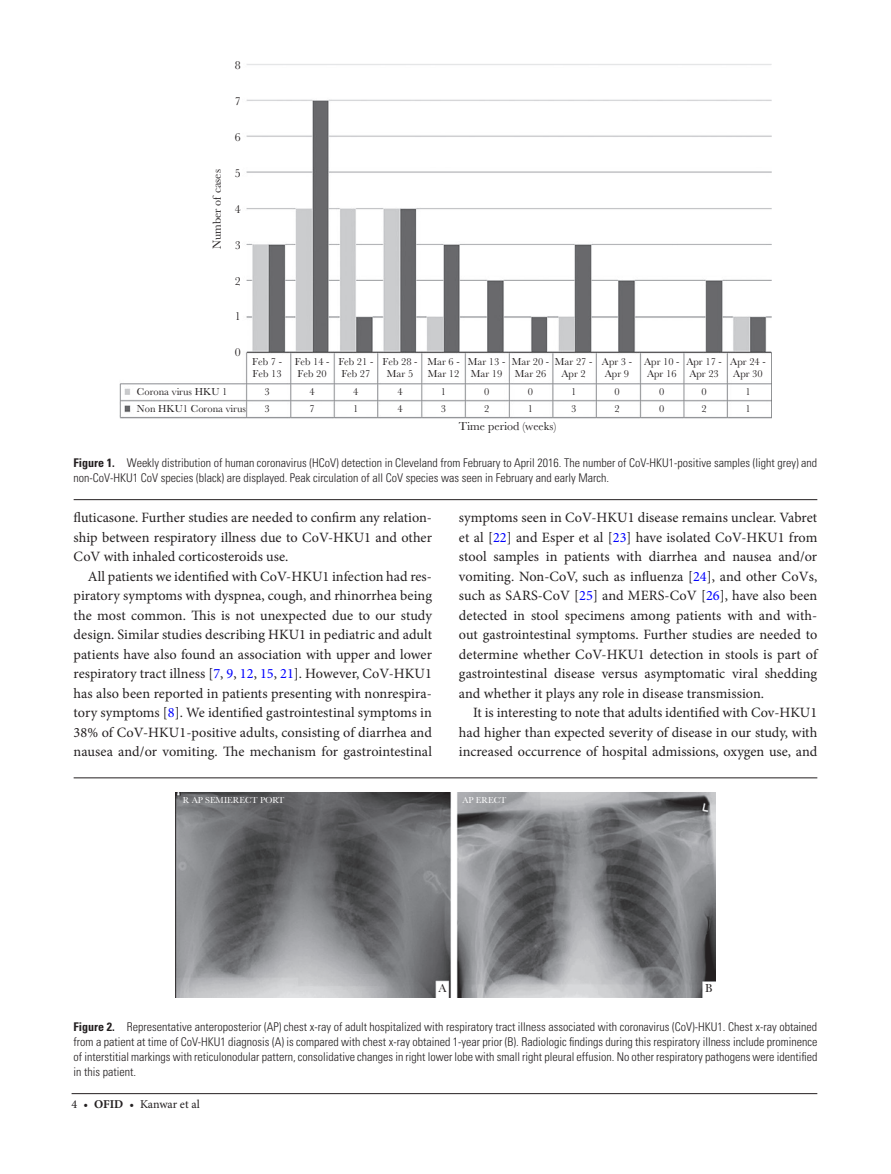
<style>
.page{position:relative;width:891px;height:1174px;background:#fff}
.page>*{position:absolute;margin:0;border:0;box-sizing:border-box;transform-origin:0 0}
.t1{font:14.25px/19.5px "Minion Pro";color:#231f20;text-align:justify}
.t2{font:300 condensed 12px/15px "Univers LT Std";color:#231f20;text-align:justify}
.t3{font:12px "Baskerville MT Std";color:#231f20}
.t4{font:12px "Minion Pro";letter-spacing:-.01em;color:#231f20}
.t5{font:10.5px/12.6px "Baskerville MT Std";color:#231f20}
.t6{font:9px "Baskerville MT Std";color:#fff}
.s1{font-weight:700}
.s2{color:#00f}
</style>
<div class="page">
<hr style="left:72px;top:1093px;width:745px;height:1px;background:#231f20">
<hr style="left:74px;top:777px;width:743px;height:1px;background:#231f20">
<img style="left:176px;top:793px;width:540px;height:204px">
<hr style="left:74px;top:499px;width:743px;height:1px;background:#231f20">
<img style="left:119px;top:64px;width:653px;height:354px">
<p class="t3" style="left:210px;top:249px;width:82px;rotate:-90deg">Number of cases</p>
<p class="t3" style="left:235px;top:58px;width:7px">8</p>
<p class="t3" style="left:235px;top:94px;width:7px">7</p>
<p class="t3" style="left:235px;top:130px;width:7px">6</p>
<p class="t3" style="left:235px;top:166px;width:7px">5</p>
<p class="t3" style="left:235px;top:202px;width:7px">4</p>
<p class="t3" style="left:235px;top:238px;width:7px">3</p>
<p class="t3" style="left:235px;top:274px;width:7px">2</p>
<p class="t3" style="left:235px;top:310px;width:7px">1</p>
<p class="t3" style="left:235px;top:346px;width:7px">0</p>
<p class="t5" style="left:137px;top:385px;width:92px">Corona virus HKU 1</p>
<p class="t5" style="left:252px;top:355px;width:31px">Feb 7 -<br>Feb 13</p>
<p class="t5" style="left:295px;top:355px;width:36px">Feb 14 -<br>Feb 20</p>
<p class="t5" style="left:338px;top:355px;width:36px">Feb 21 -<br>Feb 27</p>
<p class="t5" style="left:383px;top:355px;width:36px;text-align:center">Feb 28 -<br>Mar 5</p>
<p class="t5" style="left:427px;top:355px;width:34px">Mar 6 -<br>Mar 12</p>
<p class="t5" style="left:468px;top:355px;width:39px">Mar 13 -<br>Mar 19</p>
<p class="t5" style="left:512px;top:355px;width:39px">Mar 20 -<br>Mar 26</p>
<p class="t5" style="left:555px;top:355px;width:39px;text-align:center">Mar 27 -<br>Apr 2</p>
<p class="t5" style="left:602px;top:355px;width:32px">Apr 3 -<br>Apr 9</p>
<p class="t5" style="left:644px;top:355px;width:37px">Apr 10 -<br>Apr 16</p>
<p class="t5" style="left:686px;top:355px;width:37px">Apr 17 -<br>Apr 23</p>
<p class="t5" style="left:730px;top:355px;width:37px">Apr 24 -<br>Apr 30</p>
<p class="t5" style="left:264px;top:385px;width:7px">3</p>
<p class="t5" style="left:309px;top:385px;width:7px">4</p>
<p class="t5" style="left:353px;top:385px;width:7px">4</p>
<p class="t5" style="left:397px;top:385px;width:7px">4</p>
<p class="t5" style="left:441px;top:385px;width:7px">1</p>
<p class="t5" style="left:484px;top:385px;width:7px">0</p>
<p class="t5" style="left:528px;top:385px;width:7px">0</p>
<p class="t5" style="left:571px;top:385px;width:7px">1</p>
<p class="t5" style="left:614px;top:385px;width:7px">0</p>
<p class="t5" style="left:659px;top:385px;width:7px">0</p>
<p class="t5" style="left:702px;top:385px;width:7px">0</p>
<p class="t5" style="left:745px;top:385px;width:7px">1</p>
<p class="t5" style="left:137px;top:402px;width:111px">Non HKU1 Corona virus</p>
<p class="t5" style="left:265px;top:402px;width:7px">3</p>
<p class="t5" style="left:310px;top:402px;width:7px">7</p>
<p class="t5" style="left:353px;top:402px;width:7px">1</p>
<p class="t5" style="left:397px;top:402px;width:7px">4</p>
<p class="t5" style="left:441px;top:402px;width:7px">3</p>
<p class="t5" style="left:484px;top:402px;width:7px">2</p>
<p class="t5" style="left:528px;top:402px;width:7px">1</p>
<p class="t5" style="left:571px;top:402px;width:7px">3</p>
<p class="t5" style="left:614px;top:402px;width:7px">2</p>
<p class="t5" style="left:659px;top:402px;width:7px">0</p>
<p class="t5" style="left:702px;top:402px;width:7px">2</p>
<p class="t5" style="left:745px;top:402px;width:7px">1</p>
<p class="t3" style="left:459px;top:419px;width:99px">Time period (weeks)</p>
<p class="t2" style="left:74px;top:455px;width:745px"><span class="s1">Figure 1.</span> Weekly distribution of human coronavirus (HCoV) detection in Cleveland from February to April 2016. The number of CoV-HKU1-positive samples (light grey) and non-CoV-HKU1 CoV species (black) are displayed. Peak circulation of all CoV species was seen in February and early March.</p>
<p class="t1" style="left:74px;top:508px;width:360px">fluticasone. Further studies are needed to confirm any relation&shy;ship between respiratory illness due to CoV-HKU1 and other CoV with inhaled corticosteroids use.</p>
<p class="t1" style="left:74px;top:567px;width:360px;text-indent:14px">All patients we identified with CoV-HKU1 infection had res&shy;piratory symptoms with dyspnea, cough, and rhinorrhea being the most common. This is not unexpected due to our study design. Similar studies describing HKU1 in pediatric and adult patients have also found an association with upper and lower respiratory tract illness [<span class="s2">7</span>, <span class="s2">9</span>, <span class="s2">12</span>, <span class="s2">15</span>, <span class="s2">21</span>]. However, CoV-HKU1 has also been reported in patients presenting with nonrespira&shy;tory symptoms [<span class="s2">8</span>]. We identified gastrointestinal symptoms in 38% of CoV-HKU1-positive adults, consisting of diarrhea and nausea and/or vomiting. The mechanism for gastrointestinal</p>
<p class="t1" style="left:459px;top:508px;width:360px">symptoms seen in CoV-HKU1 disease remains unclear. Vabret et al [<span class="s2">22</span>] and Esper et al [<span class="s2">23</span>] have isolated CoV-HKU1 from stool samples in patients with diarrhea and nausea and/or vomiting. Non-CoV, such as influenza [<span class="s2">24</span>], and other CoVs, such as SARS-CoV [<span class="s2">25</span>] and MERS-CoV [<span class="s2">26</span>], have also been detected in stool specimens among patients with and with&shy;out gastrointestinal symptoms. Further studies are needed to determine whether CoV-HKU1 detection in stools is part of gastrointestinal disease versus asymptomatic viral shedding and whether it plays any role in disease transmission.</p>
<p class="t1" style="left:459px;top:703px;width:360px;text-indent:14px">It is interesting to note that adults identified with Cov-HKU1 had higher than expected severity of disease in our study, with increased occurrence of hospital admissions, oxygen use, and</p>
<p class="t6" style="left:183px;top:795px;width:103px">R AP SEMIERECT PORT</p>
<p class="t6" style="left:463px;top:795px;width:45px">AP ERECT</p>
<p class="t3" style="left:438px;top:981px;width:10px">A</p>
<p class="t3" style="left:705px;top:981px;width:9px">B</p>
<p class="t2" style="left:74px;top:1019px;width:745px"><span class="s1">Figure 2.</span> Representative anteroposterior (AP) chest x-ray of adult hospitalized with respiratory tract illness associated with coronavirus (CoV)-HKU1. Chest x-ray obtained from a patient at time of CoV-HKU1 diagnosis (A) is compared with chest x-ray obtained 1-year prior (B). Radiologic findings during this respiratory illness include prominence of interstitial markings with reticulonodular pattern, consolidative changes in right lower lobe with small right pleural effusion. No other respiratory pathogens were identified in this patient.</p>
<p class="t4" style="left:72px;top:1096px;width:130px">4 • <span class="s1">OFID</span> • Kanwar et al</p>
</div>
